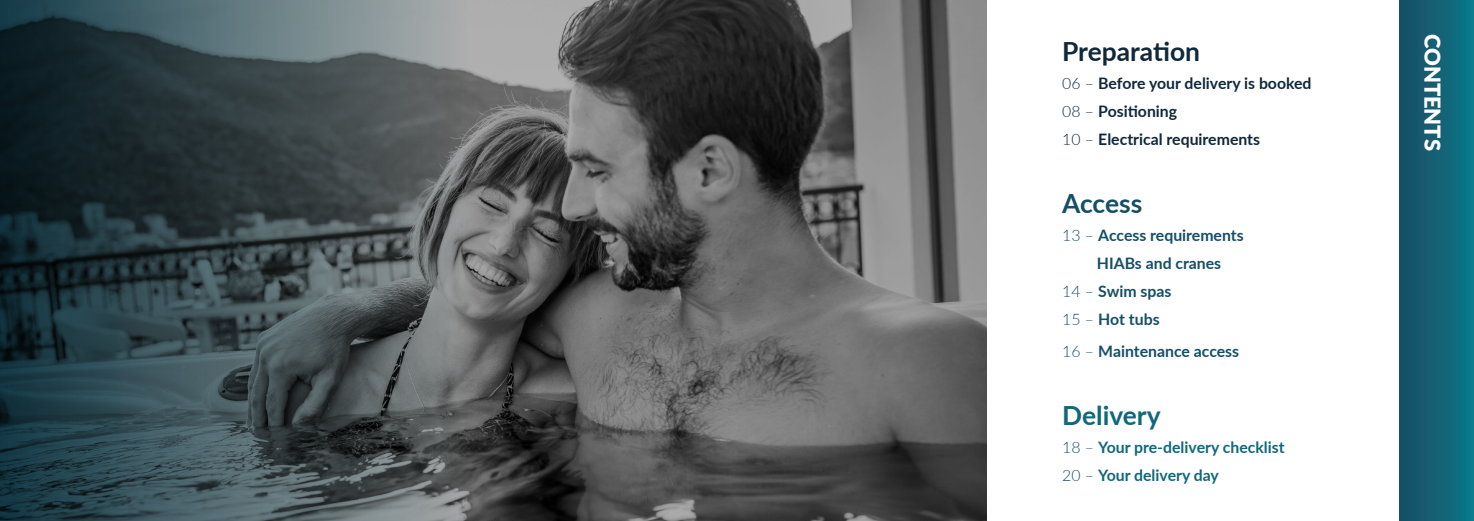
<style>
.page{position:relative;width:1474px;height:521px;background:#fff}
.page>*{position:absolute;margin:0;border:0;box-sizing:border-box;transform-origin:0 0}
.TITLE_2_Left{font:700 26.34px "Lato";letter-spacing:-.005em;color:#10283c}
.TITLE_2_Left-2{font:700 26.34px "Lato";color:#10687a}
.TITLE_2_Left-3{font:700 26.34px "Lato";letter-spacing:-.01em;color:#144f66}
.t1{font:900 21.88px "Lato";color:#fff}
.TITLE_2_Left-4{font:700 15.84px "Lato";color:#144f66}
.TITLE_2_Left-5{font:700 15.84px "Lato";color:#10283c}
.TITLE_2_Left-6{font:700 15.84px "Lato";color:#10687a}
.s1{font-weight:300}
.s2{font-weight:300;color:#144f66}
</style>
<div class="page">
<div style="left:1399px;top:0;width:74px;height:521px;background:linear-gradient(to right,#194c63,#0b7788)"></div>
<img style="left:730px;top:0;width:256px;height:521px">
<svg style="left:0;top:0;width:730px;height:521px;background:#475053"></svg>
<p class="TITLE_2_Left" style="left:1062px;top:32px;width:139px">Preparation</p>
<p class="TITLE_2_Left-5" style="left:1062px;top:72px;width:251px"><span class="s1">06 –</span> Before your delivery is booked</p>
<p class="TITLE_2_Left-5" style="left:1062px;top:99px;width:117px"><span class="s1">08 –</span> Positioning</p>
<p class="TITLE_2_Left-5" style="left:1062px;top:127px;width:199px"><span class="s1">10 –</span> Electrical requirements</p>
<p class="TITLE_2_Left-3" style="left:1062px;top:184px;width:82px">Access</p>
<p class="TITLE_2_Left-4" style="left:1062px;top:224px;width:183px"><span class="s1">13 –</span> Access requirements</p>
<p class="TITLE_2_Left-4" style="left:1096px;top:252px;width:126px">HIABs and cranes</p>
<p class="TITLE_2_Left-4" style="left:1062px;top:280px;width:111px"><span class="s1">14 –</span> Swim spas</p>
<p class="TITLE_2_Left-4" style="left:1062px;top:308px;width:99px"><span class="s1">15 –</span> Hot tubs</p>
<p class="TITLE_2_Left-4" style="left:1062px;top:339px;width:178px"><span class="s1">16 –</span> Maintenance access</p>
<p class="TITLE_2_Left-2" style="left:1062px;top:396px;width:100px">Delivery</p>
<p class="TITLE_2_Left-6" style="left:1062px;top:436px;width:224px"><span class="s2">18 –</span> Your pre-delivery checklist</p>
<p class="TITLE_2_Left-6" style="left:1062px;top:464px;width:158px"><span class="s2">20 –</span> Your delivery day</p>
<p class="t1" style="left:1448px;top:34px;width:119px;rotate:90deg">CONTENTS</p>
</div>
